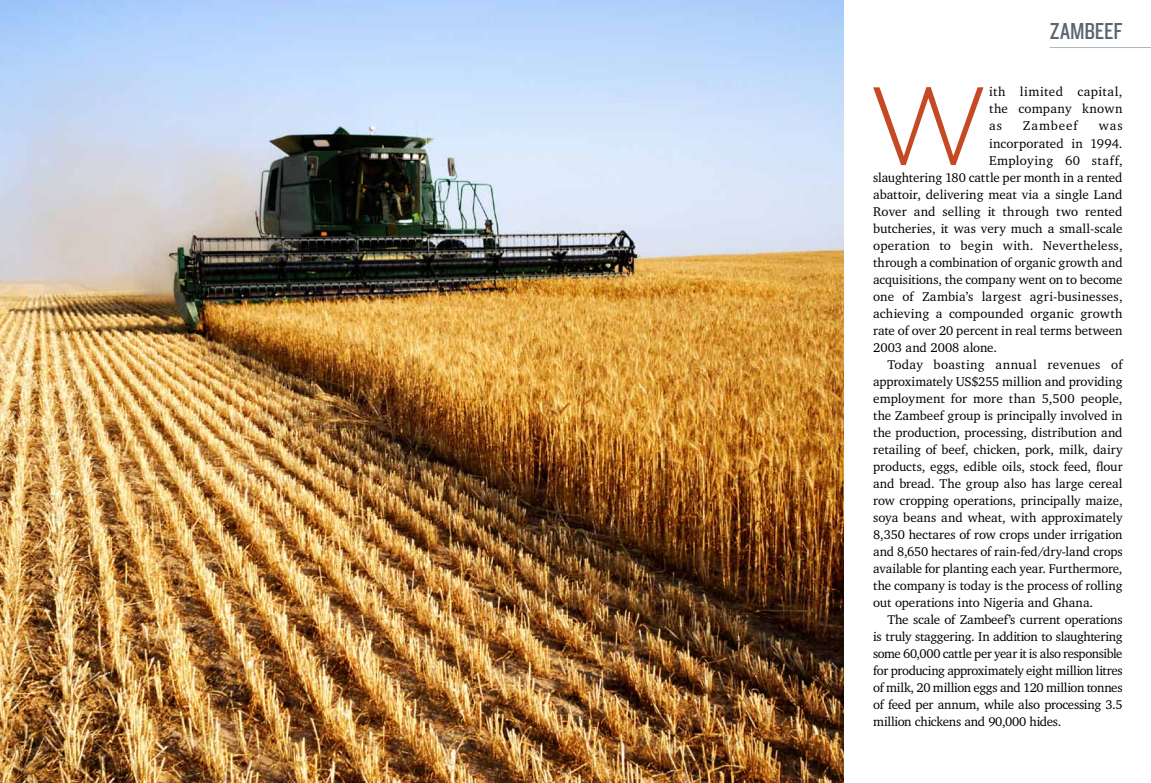
<style>
.page{position:relative;width:1151px;height:783px;background:#fff}
.page>*{position:absolute;margin:0;border:0;box-sizing:border-box;transform-origin:0 0}
.t1{font:300 110.1px "Gotham HTF";color:#c54924}
.t2{font:24px "Knockout HTF29 Junior Liteweight";letter-spacing:-.005em;color:#5c6670}
.t3{font:13px/17px "Charter IT Cby BT";letter-spacing:-.005em;color:#000;text-align:justify}
.t4{font:13px "Charter IT Cby BT";letter-spacing:-.025em;color:#000}
.t5{font:13px "Charter IT Cby BT";letter-spacing:.025em;color:#000}
.t6{font:13px "Charter IT Cby BT";letter-spacing:-.03em;color:#000}
.t7{font:13px "Charter IT Cby BT";letter-spacing:.015em;color:#000}
.t8{font:13px "Charter IT Cby BT";letter-spacing:.035em;color:#000}
.t9{font:13px "Charter IT Cby BT";letter-spacing:.07em;color:#000}
</style>
<div class="page">
<img style="left:0;top:0;width:843px;height:782px">
<hr style="left:1049px;top:47px;width:102px;height:1px;background:#adb3b8">
<h2 class="t2" style="left:1050px;top:18px;width:74px">ZAMBEEF</h2>
<h1 class="t1" style="left:868px;top:66px;width:123px">W</h1>
<p class="t3" style="left:989px;top:83px;width:135px">ith limited capital, the company known as</p>
<p class="t9" style="left:1023px;top:118px;width:57px">Zambeef</p>
<p class="t3" style="left:1099px;top:117px;width:25px">was</p>
<p class="t3" style="left:989px;top:134px;width:135px">incorporated in 1994.</p>
<p class="t8" style="left:989px;top:152px;width:135px">Employing 60 staff,</p>
<p class="t3" style="left:873px;top:168px;width:251px">slaughtering 180 cattle per month in a rented</p>
<p class="t3" style="left:873px;top:185px;width:251px">abattoir, delivering meat via a single Land</p>
<p class="t3" style="left:873px;top:202px;width:251px">Rover and selling it through two rented</p>
<p class="t3" style="left:873px;top:219px;width:251px">butcheries, it was very much a small-scale</p>
<p class="t5" style="left:873px;top:237px;width:251px">operation to begin with. Nevertheless,</p>
<p class="t3" style="left:873px;top:253px;width:251px">through a combination of organic growth and</p>
<p class="t3" style="left:873px;top:270px;width:251px">acquisitions, the company went on to become</p>
<p class="t7" style="left:873px;top:288px;width:251px">one of Zambia’s largest agri-businesses,</p>
<p class="t3" style="left:873px;top:304px;width:251px">achieving a compounded organic growth</p>
<p class="t3" style="left:873px;top:321px;width:251px">rate of over 20 percent in real terms between</p>
<p class="t3" style="left:873px;top:338px;width:126px">2003 and 2008 alone.</p>
<p class="t5" style="left:887px;top:356px;width:237px">Today boasting annual revenues of</p>
<p class="t3" style="left:873px;top:372px;width:251px">approximately US$255 million and providing</p>
<p class="t3" style="left:873px;top:389px;width:251px">employment for more than 5,500 people,</p>
<p class="t3" style="left:873px;top:406px;width:251px">the Zambeef group is principally involved in</p>
<p class="t3" style="left:873px;top:423px;width:251px">the production, processing, distribution and</p>
<p class="t3" style="left:873px;top:440px;width:251px">retailing of beef, chicken, pork, milk, dairy</p>
<p class="t3" style="left:873px;top:457px;width:251px">products, eggs, edible oils, stock feed, flour</p>
<p class="t3" style="left:873px;top:474px;width:251px">and bread. The group also has large cereal</p>
<p class="t3" style="left:873px;top:491px;width:251px">row cropping operations, principally maize,</p>
<p class="t3" style="left:873px;top:508px;width:251px">soya beans and wheat, with approximately</p>
<p class="t3" style="left:873px;top:525px;width:251px">8,350 hectares of row crops under irrigation</p>
<p class="t3" style="left:873px;top:542px;width:251px">and 8,650 hectares of rain-fed/dry-land crops</p>
<p class="t3" style="left:873px;top:559px;width:251px">available for planting each year. Furthermore,</p>
<p class="t3" style="left:873px;top:576px;width:251px">the company is today is the process of rolling</p>
<p class="t3" style="left:873px;top:593px;width:221px">out operations into Nigeria and Ghana.</p>
<p class="t3" style="left:887px;top:610px;width:237px">The scale of Zambeef’s current operations</p>
<p class="t4" style="left:873px;top:628px;width:251px">is truly staggering. In addition to slaughtering</p>
<p class="t6" style="left:873px;top:645px;width:251px">some 60,000 cattle per year it is also responsible</p>
<p class="t4" style="left:873px;top:662px;width:251px">for producing approximately eight million litres</p>
<p class="t3" style="left:873px;top:678px;width:251px">of milk, 20 million eggs and 120 million tonnes</p>
<p class="t3" style="left:873px;top:695px;width:251px">of feed per annum, while also processing 3.5</p>
<p class="t3" style="left:873px;top:712px;width:190px">million chickens and 90,000 hides.</p>
</div>
